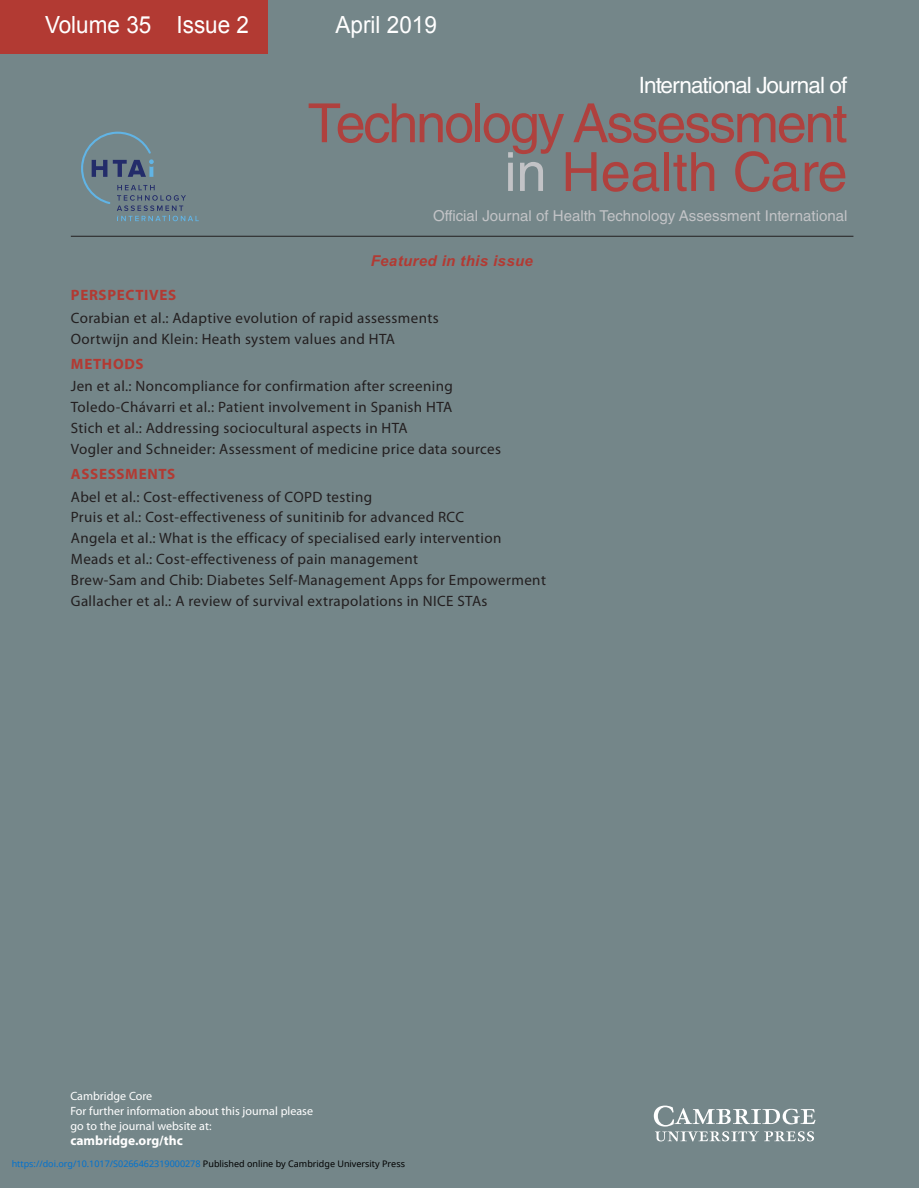
<style>
.page{position:relative;width:919px;height:1188px;background:#fff}
.page>*{position:absolute;margin:0;border:0;box-sizing:border-box;transform-origin:0 0}
.t1{font:54px/48.8px "Helvetica LT Std";letter-spacing:-.04em;color:#af413e;text-align:right}
.t2{font:23.7px "Arial";color:#fff;scale:.95 1}
.t3{font:22.5px "Helvetica LT Std";letter-spacing:-.04em;color:#fff}
.t4{font:15px/21px "Myriad Pro";letter-spacing:.025em;color:#231f20}
.t5{font:15px "Helvetica LT Std";color:#c2c3c6}
.t6{font:700 15px "Myriad Pro";letter-spacing:.045em;color:#b23a33}
.t7{font:italic 700 15px "Arial";letter-spacing:.025em;color:#b23a33}
.t8{font:700 13.5px "Myriad Pro";color:#fff}
.t9{font:12px/15px "Myriad Pro";color:#fff}
.t10{font:9px "Noto Sans";color:#0172cf}
.s1{color:#c2c3c6}
.s2{color:#000}
</style>
<div class="page">
<div style="left:0;top:0;width:918px;height:1188px;background:#748689"></div>
<hr style="left:71px;top:236px;width:782px;height:1px;background:#231f20">
<svg style="left:653px;top:1106px;width:162px;height:36px"></svg>
<div style="left:0;top:0;width:267px;height:54px;background:#b23a33"></div>
<svg style="left:81px;top:132px;width:118px;height:89px"></svg>
<h2 class="t2" style="left:45px;top:12px;width:216px">Volume 35 Issue 2</h2>
<h2 class="t2" style="left:335px;top:12px;width:108px">April 2019</h2>
<h3 class="t3" style="left:638px;top:76px;width:210px">International Journal of</h3>
<h1 class="t1" style="left:308px;top:103px;width:541px">Technology Assessment <span class="s1">in</span> Health Care</h1>
<p class="t5" style="left:433px;top:210px;width:415px">Official Journal of Health Technology Assessment International</p>
<p class="t7" style="left:370px;top:255px;width:164px">Featured in this issue</p>
<p class="t6" style="left:71px;top:290px;width:107px">PERSPECTIVES</p>
<p class="t4" style="left:71px;top:308px;width:369px">Corabian et al.: Adaptive evolution of rapid assessments<br>Oortwijn and Klein: Heath system values and HTA</p>
<p class="t6" style="left:71px;top:358px;width:74px">METHODS</p>
<p class="t4" style="left:71px;top:377px;width:431px">Jen et al.: Noncompliance for confirmation after screening Toledo-Chávarri et al.: Patient involvement in Spanish HTA<br>Stich et al.: Addressing sociocultural aspects in HTA<br>Vogler and Schneider: Assessment of medicine price data sources</p>
<p class="t6" style="left:71px;top:468px;width:106px">ASSESSMENTS</p>
<p class="t4" style="left:71px;top:487px;width:476px">Abel et al.: Cost-effectiveness of COPD testing<br>Pruis et al.: Cost-effectiveness of sunitinib for advanced RCC<br>Angela et al.: What is the efficacy of specialised early intervention Meads et al.: Cost-effectiveness of pain management<br>Brew-Sam and Chib: Diabetes Self-Management Apps for Empowerment Gallacher et al.: A review of survival extrapolations in NICE STAs</p>
<p class="t9" style="left:70px;top:1089px;width:244px">Cambridge Core<br>For further information about this journal please go to the journal website at:</p>
<p class="t8" style="left:70px;top:1135px;width:114px">cambridge.org/thc</p>
<p class="t10" style="left:12px;top:1157px;width:394px">https://doi.org/10.1017/S0266462319000278 <span class="s2">Published online by Cambridge University Press</span></p>
</div>
